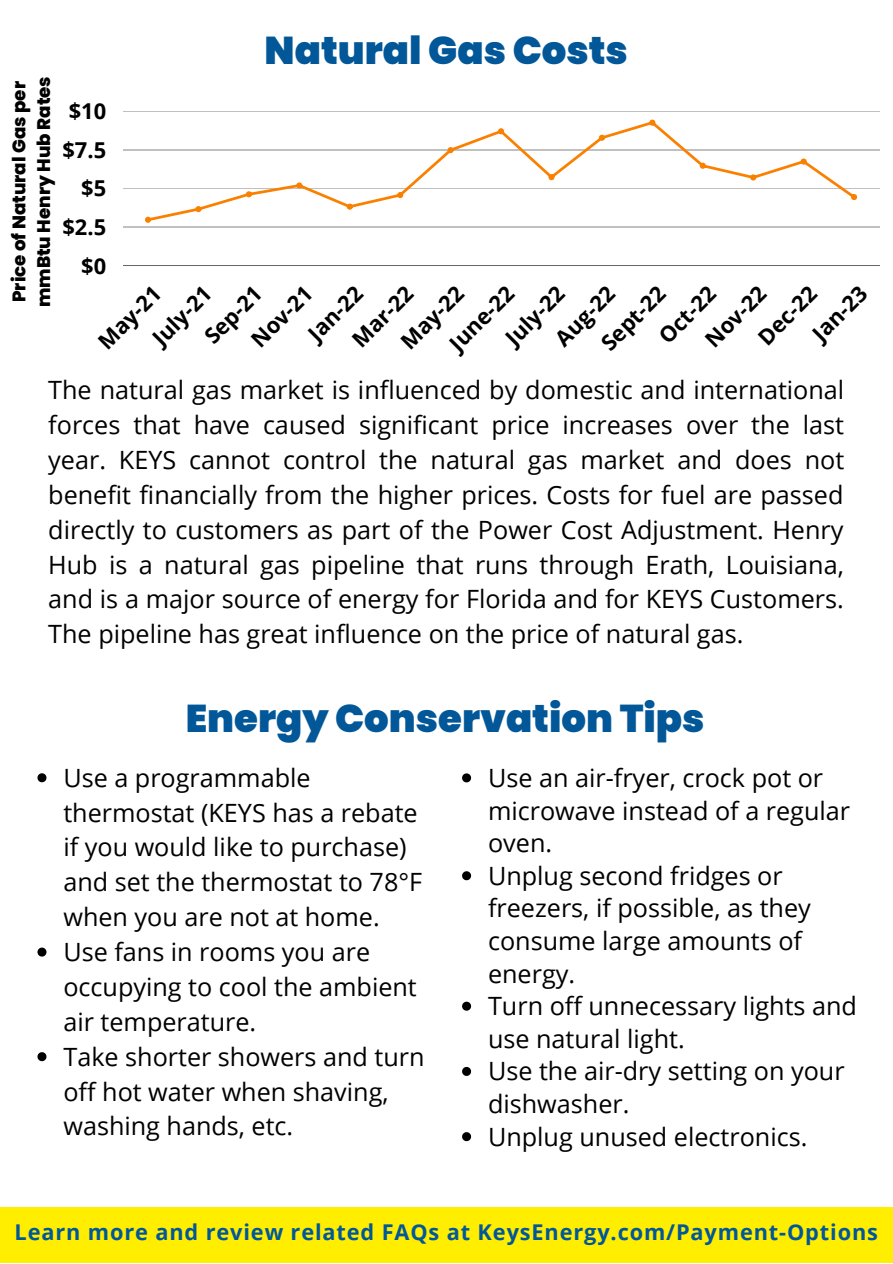
<style>
.page{position:relative;width:893px;height:1264px;background:#fff}
.page>*{position:absolute;margin:0;border:0;box-sizing:border-box;transform-origin:0 0}
.t1{font:900 38.7px "Poppins";color:#025798}
.t2{font:25.2px/34.8px "Open Sans";color:#000}
.t3{font:700 21.9px/38.5px "Open Sans";color:#000;text-align:right}
.t4{font:700 21.75px "Open Sans";letter-spacing:.04em;color:#025798}
.t5{font:800 18.15px/24.8px "Poppins";color:#000}
</style>
<div class="page">
<div style="left:0;top:1206px;width:892px;height:56px;background:#fe0"></div>
<hr style="left:123px;top:111px;width:756px;height:1px;background:#000">
<hr style="left:123px;top:149px;width:756px;height:1px;background:#000">
<hr style="left:123px;top:188px;width:756px;height:1px;background:#000">
<hr style="left:123px;top:227px;width:756px;height:1px;background:#000">
<hr style="left:123px;top:265px;width:756px;height:1px;background:#000">
<svg style="left:145px;top:120px;width:711px;height:103px"></svg>
<svg style="left:37px;top:773px;width:9px;height:9px"></svg>
<svg style="left:37px;top:947px;width:9px;height:9px"></svg>
<svg style="left:37px;top:1052px;width:9px;height:9px"></svg>
<svg style="left:462px;top:773px;width:9px;height:9px"></svg>
<svg style="left:462px;top:871px;width:9px;height:9px"></svg>
<svg style="left:462px;top:1001px;width:9px;height:9px"></svg>
<svg style="left:462px;top:1066px;width:9px;height:9px"></svg>
<svg style="left:462px;top:1132px;width:9px;height:9px"></svg>
<p class="t5" style="left:7px;top:307px;width:233px;rotate:-90deg">Price of Natural Gas per mmBtu Henry Hub Rates</p>
<p class="t3" style="left:62px;top:91px;width:45px">$10 $7.5 $5 $2.5 $0</p>
<h1 class="t1" style="left:264px;top:24px;width:365px">Natural Gas Costs</h1>
<p class="t3" style="left:545px;top:328px;width:75px;rotate:-45deg">Aug-22</p>
<p class="t3" style="left:495px;top:327px;width:74px;rotate:-45deg">July-22</p>
<p class="t3" style="left:747px;top:327px;width:74px;rotate:-45deg">Dec-22</p>
<p class="t3" style="left:590px;top:332px;width:82px;rotate:-45deg">Sept-22</p>
<p class="t3" style="left:298px;top:323px;width:68px;rotate:-45deg">Jan-22</p>
<p class="t3" style="left:342px;top:329px;width:77px;rotate:-45deg">Mar-22</p>
<p class="t3" style="left:694px;top:329px;width:77px;rotate:-45deg">Nov-22</p>
<p class="t3" style="left:439px;top:333px;width:82px;rotate:-45deg">June-22</p>
<p class="t3" style="left:648px;top:325px;width:72px;rotate:-45deg">Oct-22</p>
<p class="t3" style="left:390px;top:331px;width:80px;rotate:-45deg">May-22</p>
<p class="t3" style="left:802px;top:323px;width:68px;rotate:-45deg">Jan-23</p>
<p class="t3" style="left:142px;top:327px;width:74px;rotate:-45deg">July-21</p>
<p class="t3" style="left:194px;top:326px;width:72px;rotate:-45deg">Sep-21</p>
<p class="t3" style="left:241px;top:329px;width:77px;rotate:-45deg">Nov-21</p>
<p class="t3" style="left:88px;top:331px;width:80px;rotate:-45deg">May-21</p>
<p class="t2" style="left:48px;top:372px;width:797px;text-align:justify">The natural gas market is influenced by domestic and international forces that have caused significant price increases over the last year. KEYS cannot control the natural gas market and does not benefit financially from the higher prices. Costs for fuel are passed directly to customers as part of the Power Cost Adjustment. Henry Hub is a natural gas pipeline that runs through Erath, Louisiana, and is a major source of energy for Florida and for KEYS Customers.<br>The pipeline has great influence on the price of natural gas.</p>
<h1 class="t1" style="left:186px;top:691px;width:520px">Energy Conservation Tips</h1>
<p class="t2" style="left:63px;top:759px;width:362px">Use a programmable thermostat (KEYS has a rebate if you would like to purchase) and set the thermostat to 78°F when you are not at home.<br>Use fans in rooms you are occupying to cool the ambient air temperature.<br>Take shorter showers and turn off hot water when shaving, washing hands, etc.</p>
<p class="t2" style="left:488px;top:760px;width:370px;line-height:32.5px">Use an air-fryer, crock pot or microwave instead of a regular oven.<br>Unplug second fridges or freezers, if possible, as they consume large amounts of energy.<br>Turn off unnecessary lights and use natural light.<br>Use the air-dry setting on your dishwasher.<br>Unplug unused electronics.</p>
<p class="t4" style="left:15px;top:1216px;width:864px">Learn more and review related FAQs at KeysEnergy.com/Payment-Options</p>
</div>
